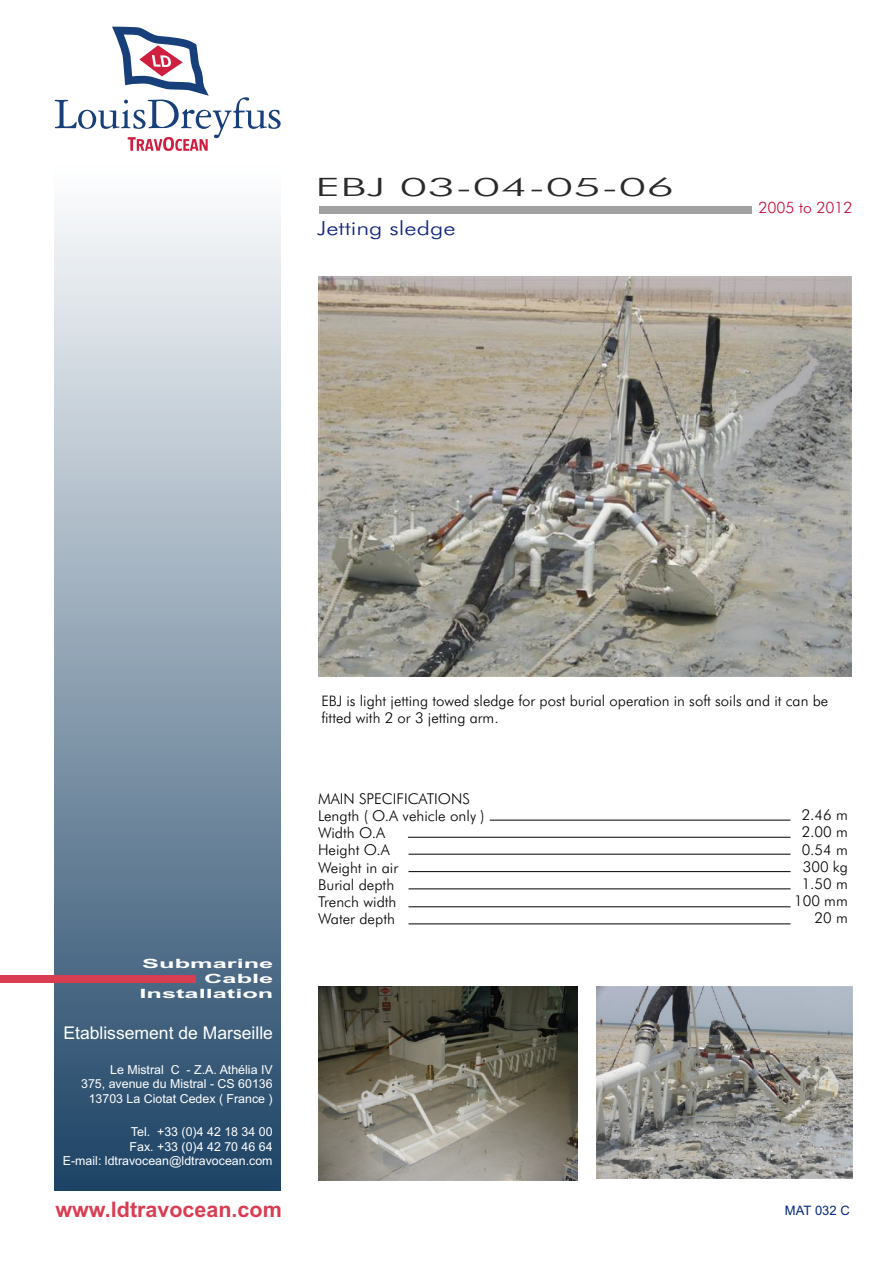
<style>
.page{position:relative;width:893px;height:1262px;background:#fff}
.page>*{position:absolute;margin:0;border:0;box-sizing:border-box;transform-origin:0 0}
.t1{font:300 25.35px "Futura BT";color:#2b2929;scale:1.92 1}
.t2{font:700 21.45px "Arial";color:#d93d52}
.t3{font:300 19.5px "Futura BT";color:#0d247d;scale:1.26 1}
.t4{font:17.55px "Arial";color:#fff}
.t5{font:300 15.75px "Futura BT";color:#c20a38}
.t6{font:300 15px/17.1px "Futura BT";color:#000}
.t7{font:13.05px "Arial";color:#052980}
.t8{font:700 12.75px/14.7px "Arial";color:#fff;text-align:right;scale:1.99 1}
.t9{font:12.45px/14.2px "Arial";color:#fff;text-align:right}
.s1{font-size:14.55px}
</style>
<div class="page">
<div style="left:319px;top:206px;width:433px;height:7px;background:#a1a1a1"></div>
<hr style="left:489px;top:820px;width:301px;height:1px;background:#000">
<hr style="left:408px;top:837px;width:382px;height:1px;background:#000">
<hr style="left:408px;top:854px;width:382px;height:1px;background:#000">
<hr style="left:408px;top:871px;width:382px;height:1px;background:#000">
<img style="left:318px;top:277px;width:533px;height:399px">
<hr style="left:408px;top:888px;width:382px;height:1px;background:#000">
<hr style="left:408px;top:906px;width:382px;height:1px;background:#000">
<hr style="left:408px;top:923px;width:382px;height:1px;background:#000">
<img style="left:318px;top:986px;width:259px;height:194px">
<img style="left:596px;top:986px;width:256px;height:192px">
<img style="left:55px;top:210px;width:226px;height:980px">
<div style="left:0;top:975px;width:195px;height:7px;background:#d93d52"></div>
<svg style="left:55px;top:27px;width:226px;height:124px"></svg>
<h1 class="t1" style="left:315px;top:177px;width:189px">EBJ 03-04-05-06</h1>
<h3 class="t3" style="left:317px;top:220px;width:111px">Jetting sledge</h3>
<p class="t5" style="left:758px;top:201px;width:96px">2005 to 2012</p>
<p class="t8" style="left:139px;top:957px;width:69px">Submarine<br>Cable<br>Installation</p>
<p class="t4" style="left:63px;top:1026px;width:211px">Etablissement de Marseille</p>
<p class="t9" style="left:81px;top:1063px;width:193px">Le Mistral C - Z.A. Athélia IV<br>375, avenue du Mistral - CS 60136<br>13703 La Ciotat Cedex ( France )</p>
<p class="t9" style="left:63px;top:1125px;width:211px">Tel. +33 (0)4 42 18 34 00<br>Fax. +33 (0)4 42 70 46 64<br>E-mail: ldtravocean@ldtravocean.com</p>
<h2 class="t2" style="left:55px;top:1201px;width:228px">www.ldtravocean.com</h2>
<p class="t6" style="left:321px;top:693px;width:508px"><span class="s1">EBJ</span> is light jetting towed sledge for post burial operation in soft soils and it can be fitted with 2 or 3 jetting arm.</p>
<p class="t6" style="left:318px;top:791px;width:168px">MAIN SPECIFICATIONS<br>Length ( O.A vehicle only )<br>Width O.A<br>Height O.A<br>Weight in air<br>Burial depth<br>Trench width<br>Water depth</p>
<p class="t6" style="left:794px;top:808px;width:55px;text-align:right">2.46 m<br>2.00 m<br>0.54 m<br>300 kg<br>1.50 m<br>100 mm<br>20 m</p>
<p class="t7" style="left:785px;top:1205px;width:66px">MAT 032 C</p>
</div>
